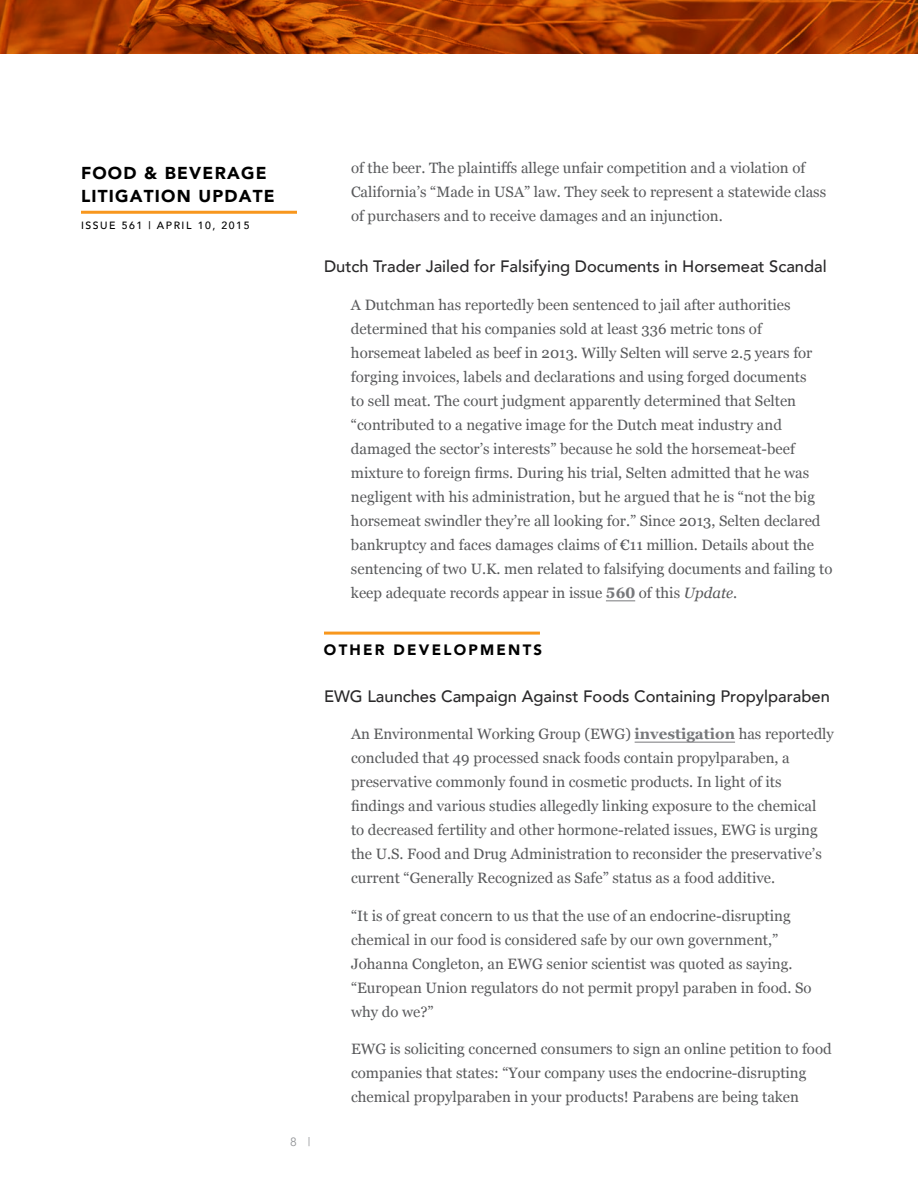
<style>
.page{position:relative;width:918px;height:1188px;background:#fff}
.page>*{position:absolute;margin:0;border:0;box-sizing:border-box;transform-origin:0 0}
.t1{font:900 17.25px/22.5px "Avenir";letter-spacing:.07em;color:#000}
.t2{font:500 16.5px "Avenir";color:#292829}
.t3{font:15px/24px "Georgia";color:#58595b}
.t4{font:900 15px "Avenir";letter-spacing:.15em;color:#000}
.t5{font:12px "Avenir";color:#939598}
.t6{font:500 10.5px "Avenir";letter-spacing:.15em;color:#000}
.s1{font-family:"Georgia Pro";font-weight:700;color:#77787b}
.s2{font-style:italic}
</style>
<div class="page">
<hr style="left:81px;top:211px;width:216px;height:3px;background:#f8971d">
<svg style="left:0;top:0;width:918px;height:54px;background:#a83c02"></svg>
<svg style="left:606px;top:600px;width:29px;height:1px"></svg>
<hr style="left:324px;top:632px;width:216px;height:3px;background:#f8971d">
<hr style="left:635px;top:742px;width:100px;height:1px;background:#77787b">
<p class="t1" style="left:81px;top:162px;width:187px">FOOD &amp; BEVERAGE<br>LITIGATION UPDATE</p>
<p class="t6" style="left:81px;top:216px;width:170px">Issue 561 | APRIL 10, 2015</p>
<p class="t3" style="left:351px;top:156px;width:477px">of the beer. The plaintiffs allege unfair competition and a violation of<br>California’s “Made in USA” law. They seek to represent a statewide class of purchasers and to receive damages and an injunction.</p>
<p class="t2" style="left:324px;top:252px;width:504px">Dutch Trader Jailed for Falsifying Documents in Horsemeat Scandal</p>
<p class="t3" style="left:351px;top:292px;width:483px">A Dutchman has reportedly been sentenced to jail after authorities determined that his companies sold at least 336 metric tons of horsemeat labeled as beef in 2013. Willy Selten will serve 2.5 years for forging invoices, labels and declarations and using forged documents<br>to sell meat. The court judgment apparently determined that Selten “contributed to a negative image for the Dutch meat industry and damaged the sector’s interests” because he sold the horsemeat-beef mixture to foreign firms. During his trial, Selten admitted that he was negligent with his administration, but he argued that he is “not the big horsemeat swindler they’re all looking for.” Since 2013, Selten declared bankruptcy and faces damages claims of €11 million. Details about the sentencing of two U.K. men related to falsifying documents and failing to keep adequate records appear in issue <span class="s1">560</span> of this <span class="s2">Update</span>.</p>
<p class="t5" style="left:290px;top:1135px;width:22px">8 |</p>
<p class="t4" style="left:324px;top:637px;width:220px">OTHER DEVELOPMENTS</p>
<p class="t2" style="left:324px;top:682px;width:507px">EWG Launches Campaign Against Foods Containing Propylparaben</p>
<p class="t3" style="left:351px;top:721px;width:484px">An Environmental Working Group (EWG) <span class="s1">investigation</span> has reportedly concluded that 49 processed snack foods contain propylparaben, a preservative commonly found in cosmetic products. In light of its findings and various studies allegedly linking exposure to the chemical<br>to decreased fertility and other hormone-related issues, EWG is urging the U.S. Food and Drug Administration to reconsider the preservative’s current “Generally Recognized as Safe” status as a food additive.</p>
<p class="t3" style="left:351px;top:903px;width:462px">“It is of great concern to us that the use of an endocrine-disrupting chemical in our food is considered safe by our own government,” Johanna Congleton, an EWG senior scientist was quoted as saying. “European Union regulators do not permit propyl paraben in food. So why do we?”</p>
<p class="t3" style="left:351px;top:1036px;width:482px">EWG is soliciting concerned consumers to sign an online petition to food companies that states: “Your company uses the endocrine-disrupting chemical propylparaben in your products! Parabens are being taken</p>
</div>
